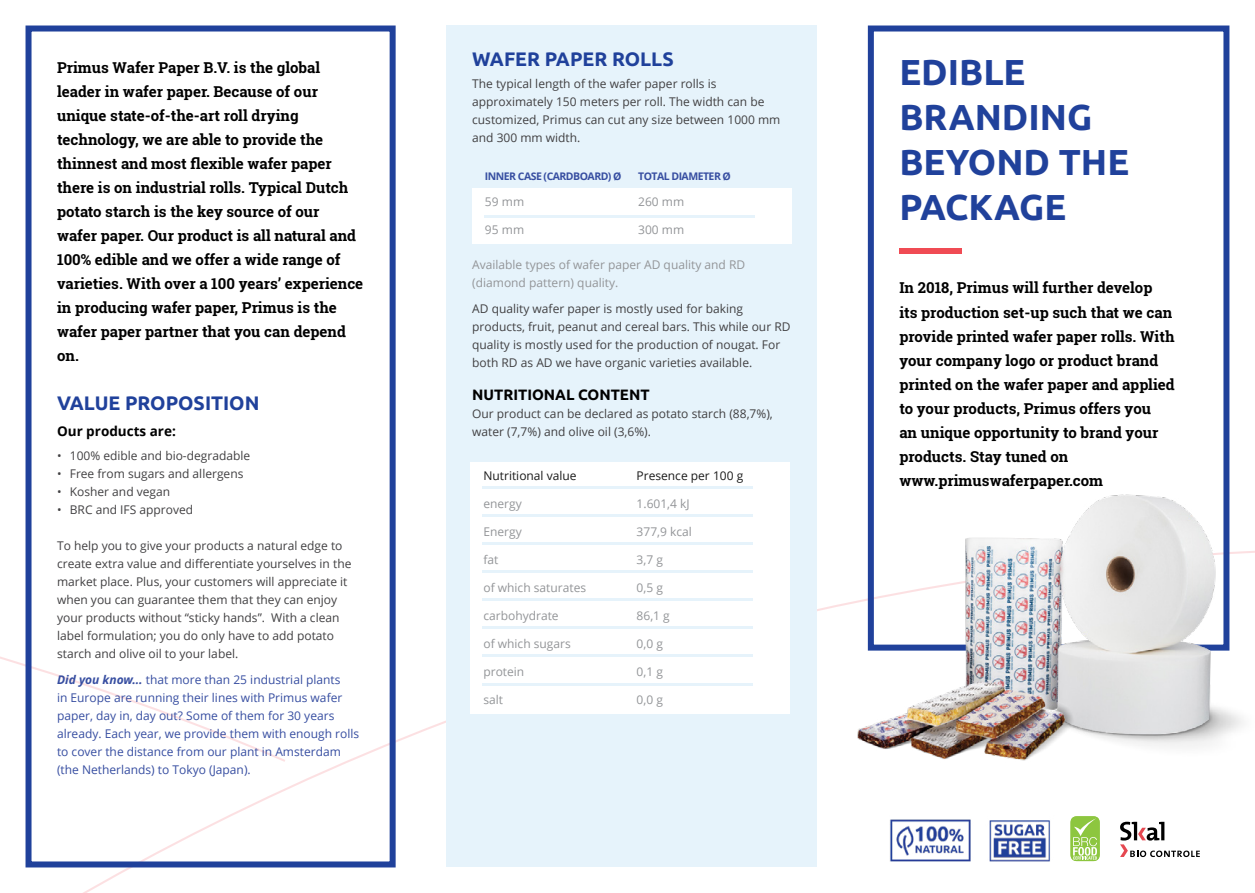
<style>
.page{position:relative;width:1255px;height:893px;background:#fff}
.page>*{position:absolute;margin:0;border:0;box-sizing:border-box;transform-origin:0 0}
.t1{font:700 36px/45px "Ubuntu";color:#20419b}
.t2{font:700 19.5px "Ubuntu";color:#20419b}
.t3{font:700 15px/24px "Roboto Slab";color:#000}
.t4{font:700 15px "Ubuntu";color:#000}
.t5{font:700 13.5px "Open Sans";color:#000}
.t6{font:12px/18px "Open Sans";color:#414042}
.t7{font:12px/18px "Open Sans";color:#374ea1}
.t8{font:12px/18px "Open Sans";color:#939598}
.t9{font:12px "Open Sans";color:#1a1a1a}
.t10{font:700 10.5px "Open Sans";letter-spacing:-.05em;color:#374ea1}
.s1{font-weight:700;font-style:italic}
</style>
<div class="page">
<svg style="left:0;top:546px;width:1200px;height:347px"></svg>
<div style="left:446px;top:26px;width:370px;height:841px;background:#e6f3fb"></div>
<div style="left:26px;top:26px;width:369px;height:841px;border:6px solid #20419b"></div>
<div style="left:472px;top:188px;width:319px;height:55px;background:#fff"></div>
<hr style="left:484px;top:215px;width:271px;height:2px;background:#e6f3fb">
<div style="left:470px;top:462px;width:319px;height:251px;background:#fff"></div>
<hr style="left:482px;top:486px;width:270px;height:3px;background:#e6f3fb">
<hr style="left:482px;top:515px;width:270px;height:2px;background:#e6f3fb">
<hr style="left:482px;top:543px;width:270px;height:2px;background:#e6f3fb">
<hr style="left:482px;top:571px;width:270px;height:2px;background:#e6f3fb">
<hr style="left:482px;top:599px;width:270px;height:2px;background:#e6f3fb">
<hr style="left:482px;top:627px;width:270px;height:2px;background:#e6f3fb">
<hr style="left:482px;top:655px;width:270px;height:2px;background:#e6f3fb">
<hr style="left:482px;top:683px;width:270px;height:2px;background:#e6f3fb">
<div style="left:867px;top:26px;width:362px;height:625px;border:6px solid #20419b"></div>
<div style="left:899px;top:249px;width:62px;height:5px;background:#f04b54"></div>
<img style="left:823px;top:486px;width:431px;height:293px">
<img style="left:889px;top:811px;width:293px;height:56px">
<div style="left:1070px;top:816px;width:29px;height:45px;border:5px solid #8dc63f;border-radius:4px"></div>
<svg style="left:1072px;top:818px;width:24px;height:42px"></svg>
<svg style="left:1119px;top:822px;width:80px;height:35px"></svg>
<p class="t3" style="left:57px;top:55px;width:308px">Primus Wafer Paper B.V. is the global leader in wafer paper. Because of our unique state-of-the-art roll drying technology, we are able to provide the thinnest and most flexible wafer paper there is on industrial rolls. Typical Dutch potato starch is the key source of our wafer paper. Our product is all natural and 100% edible and we offer a wide range of varieties. With over a 100 years’ experience in producing wafer paper, Primus is the wafer paper partner that you can depend on.</p>
<h2 class="t2" style="left:57px;top:392px;width:204px">VALUE PROPOSITION</h2>
<p class="t5" style="left:57px;top:421px;width:120px">Our products are:</p>
<p class="t6" style="left:57px;top:446px;width:195px">• 100% edible and bio-degradable</p>
<p class="t6" style="left:57px;top:464px;width:188px">• Free from sugars and allergens</p>
<p class="t6" style="left:57px;top:482px;width:115px">• Kosher and vegan</p>
<p class="t6" style="left:57px;top:500px;width:138px">• BRC and IFS approved</p>
<p class="t6" style="left:57px;top:536px;width:296px">To help you to give your products a natural edge to create extra value and differentiate yourselves in the market place. Plus, your customers will appreciate it when you can guarantee them that they can enjoy your products without “sticky hands”. With a clean label formulation; you do only have to add potato starch and olive oil to your label.</p>
<p class="t7" style="left:57px;top:671px;width:304px"><span class="s1">Did you know...</span> that more than 25 industrial plants<br>in Europe are running their lines with Primus wafer paper, day in, day out? Some of them for 30 years already. Each year, we provide them with enough rolls to cover the distance from our plant in Amsterdam (the Netherlands) to Tokyo (Japan).</p>
<h2 class="t2" style="left:472px;top:47px;width:203px">WAFER PAPER ROLLS</h2>
<p class="t6" style="left:472px;top:75px;width:310px">The typical length of the wafer paper rolls is approximately 150 meters per roll. The width can be customized, Primus can cut any size between 1000 mm and 300 mm width.</p>
<p class="t10" style="left:485px;top:168px;width:138px">INNER CASE (CARDBOARD) Ø</p>
<p class="t10" style="left:638px;top:168px;width:94px">TOTAL DIAMETER Ø</p>
<p class="t8" style="left:485px;top:192px;width:41px">59 mm</p>
<p class="t8" style="left:485px;top:220px;width:41px">95 mm</p>
<p class="t8" style="left:638px;top:192px;width:48px">260 mm</p>
<p class="t8" style="left:638px;top:220px;width:48px">300 mm</p>
<p class="t8" style="left:472px;top:255px;width:274px">Available types of wafer paper AD quality and RD (diamond pattern) quality.</p>
<p class="t6" style="left:472px;top:300px;width:320px">AD quality wafer paper is mostly used for baking products, fruit, peanut and cereal bars. This while our RD quality is mostly used for the production of nougat. For both RD as AD we have organic varieties available.</p>
<p class="t4" style="left:472px;top:385px;width:179px">NUTRITIONAL CONTENT</p>
<p class="t6" style="left:472px;top:404px;width:302px">Our product can be declared as potato starch (88,7%), water (7,7%) and olive oil (3,6%).</p>
<p class="t9" style="left:483px;top:467px;width:95px">Nutritional value</p>
<p class="t8" style="left:483px;top:494px;width:40px">energy</p>
<p class="t8" style="left:483px;top:522px;width:40px">Energy</p>
<p class="t8" style="left:483px;top:550px;width:16px">fat</p>
<p class="t8" style="left:483px;top:578px;width:104px">of which saturates</p>
<p class="t8" style="left:483px;top:606px;width:77px">carbohydrate</p>
<p class="t8" style="left:483px;top:634px;width:89px">of which sugars</p>
<p class="t8" style="left:483px;top:662px;width:42px">protein</p>
<p class="t8" style="left:483px;top:690px;width:21px">salt</p>
<p class="t9" style="left:636px;top:467px;width:108px">Presence per 100 g</p>
<p class="t8" style="left:636px;top:494px;width:55px">1.601,4 kJ</p>
<p class="t8" style="left:636px;top:522px;width:57px">377,9 kcal</p>
<p class="t8" style="left:636px;top:550px;width:28px">3,7 g</p>
<p class="t8" style="left:636px;top:578px;width:28px">0,5 g</p>
<p class="t8" style="left:636px;top:606px;width:35px">86,1 g</p>
<p class="t8" style="left:636px;top:634px;width:28px">0,0 g</p>
<p class="t8" style="left:636px;top:662px;width:28px">0,1 g</p>
<p class="t8" style="left:636px;top:690px;width:28px">0,0 g</p>
<h1 class="t1" style="left:899px;top:49px;width:231px">EDIBLE<br>BRANDING<br>BEYOND THE<br>PACKAGE</h1>
<p class="t3" style="left:899px;top:276px;width:277px">In 2018, Primus will further develop<br>its production set-up such that we can provide printed wafer paper rolls. With your company logo or product brand printed on the wafer paper and applied to your products, Primus offers you<br>an unique opportunity to brand your products. Stay tuned on www.primuswaferpaper.com</p>
</div>
